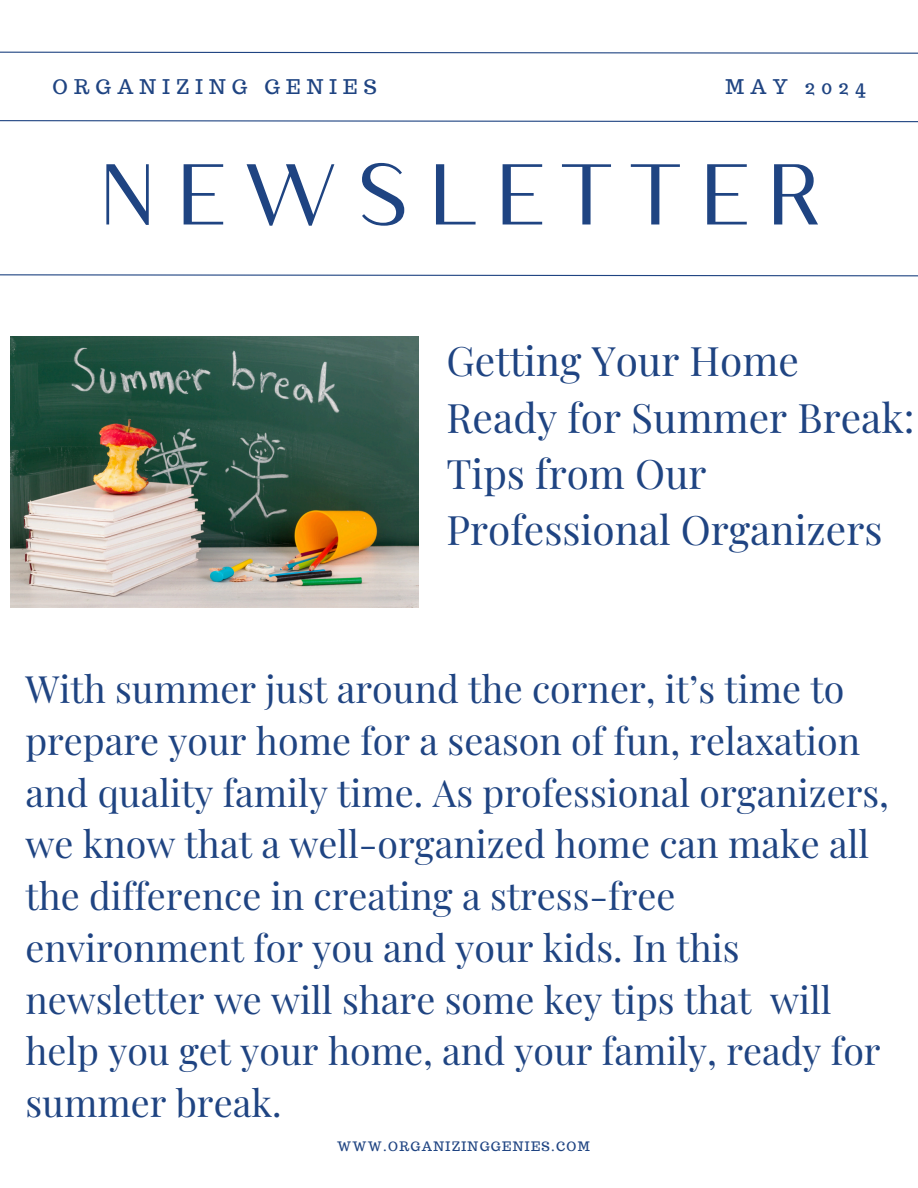
<style>
.page{position:relative;width:918px;height:1188px;background:#fff}
.page>*{position:absolute;margin:0;border:0;box-sizing:border-box;transform-origin:0 0}
.t1{font:86.1px "Kulachat HC";letter-spacing:.205em;color:#1f4482}
.t2{font:40.5px/56.2px "Playfair Display";color:#1f4482}
.t3{font:37.65px/51.8px "Playfair Display";color:#1f4482}
.t4{font:19.8px "Trocchi";letter-spacing:.315em;color:#1f4482}
.t5{font:12.75px "Trocchi";letter-spacing:.105em;color:#1f4482}
</style>
<div class="page">
<svg style="left:0;top:120px;width:918px;height:3px"></svg>
<svg style="left:0;top:51px;width:918px;height:3px"></svg>
<svg style="left:0;top:274px;width:918px;height:3px"></svg>
<img style="left:10px;top:337px;width:409px;height:271px">
<h1 class="t4" style="left:53px;top:74px;width:326px">ORGANIZING GENIES</h1>
<h2 class="t4" style="left:726px;top:74px;width:141px">MAY 2024</h2>
<h3 class="t1" style="left:98px;top:164px;width:724px">NEWSLETTER</h3>
<h2 class="t2" style="left:446px;top:331px;width:470px">Getting Your Home<br>Ready for Summer Break:<br>Tips from Our<br>Professional Organizers</h2>
<p class="t3" style="left:25px;top:661px;width:865px">With summer just around the corner, it’s time to prepare your home for a season of fun, relaxation and quality family time. As professional organizers, we know that a well-organized home can make all the difference in creating a stress-free environment for you and your kids. In this newsletter we will share some key tips that will help you get your home, and your family, ready for summer break.</p>
<p class="t5" style="left:337px;top:1138px;width:254px">WWW.ORGANIZINGGENIES.COM</p>
</div>
